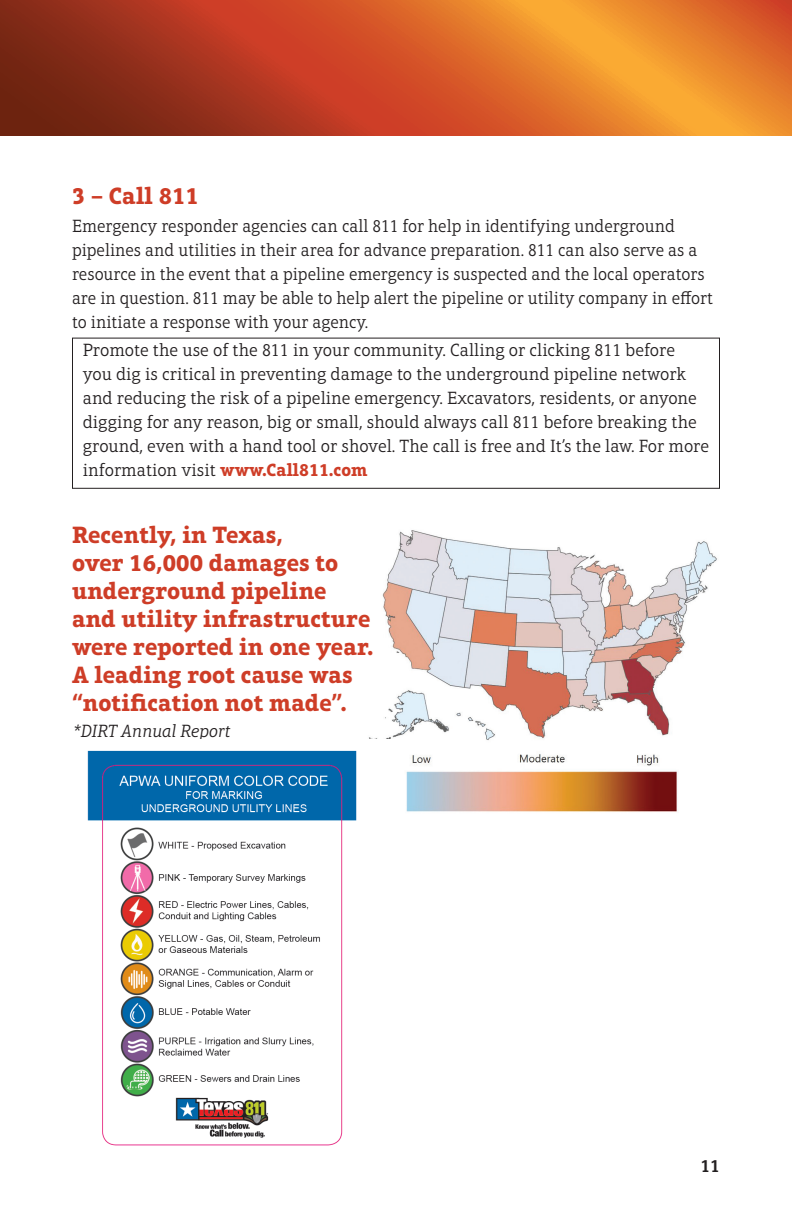
<style>
.page{position:relative;width:792px;height:1224px;background:#fff}
.page>*{position:absolute;margin:0;border:0;box-sizing:border-box;transform-origin:0 0}
._2020vistaprintSubHead{font:700 24px/28px "Aptifer Slab LT Pro";letter-spacing:.005em;color:#ce3d27}
._2020vistaprintBodyCopyExtraLeading{font:300 18px/24px "Aptifer Slab LT Pro";color:#231f20}
._2020vistaprintSubHead-2{font:300 18px/24px "Aptifer Slab LT Pro";color:#231f20;scale:.96 1}
._2020vistaprintBodyCopyExtraLeading-2{font:italic 300 18px "Aptifer Slab LT Pro";letter-spacing:-.005em;color:#231f20}
._2020vistaprintCopyrightBody{font:600 18px "Aptifer Slab LT Pro";color:#231f20}
.s1{font-weight:700;color:#ce3d27}
</style>
<div class="page">
<svg style="left:0;top:0;width:792px;height:135px"></svg>
<div style="left:72px;top:338px;width:648px;height:151px;border:1px solid #231f20"></div>
<img style="left:369px;top:530px;width:348px;height:210px">
<img style="left:406px;top:754px;width:271px;height:58px">
<img style="left:87px;top:750px;width:270px;height:396px">
<p class="_2020vistaprintSubHead" style="left:72px;top:182px;width:128px">3 – Call 811</p>
<p class="_2020vistaprintSubHead-2" style="left:72px;top:214px;width:669px">Emergency responder agencies can call 811 for help in identifying underground pipelines and utilities in their area for advance preparation. 811 can also serve as a resource in the event that a pipeline emergency is suspected and the local operators are in question. 811 may be able to help alert the pipeline or utility company in effort to initiate a response with your agency.</p>
<p class="_2020vistaprintBodyCopyExtraLeading" style="left:83px;top:338px;width:628px">Promote the use of the 811 in your community. Calling or clicking 811 before<br>you dig is critical in preventing damage to the underground pipeline network and reducing the risk of a pipeline emergency. Excavators, residents, or anyone digging for any reason, big or small, should always call 811 before breaking the ground, even with a hand tool or shovel. The call is free and It’s the law. For more information visit <span class="s1">www.Call811.com</span></p>
<p class="_2020vistaprintSubHead" style="left:72px;top:521px;width:303px">Recently, in Texas,<br>over 16,000 damages to underground pipeline and utility infrastructure were reported in one year.<br>A leading root cause was “notification not made”.</p>
<p class="_2020vistaprintBodyCopyExtraLeading-2" style="left:73px;top:721px;width:159px">*DIRT Annual Report</p>
<p class="_2020vistaprintCopyrightBody" style="left:700px;top:1155px;width:21px">11</p>
</div>
